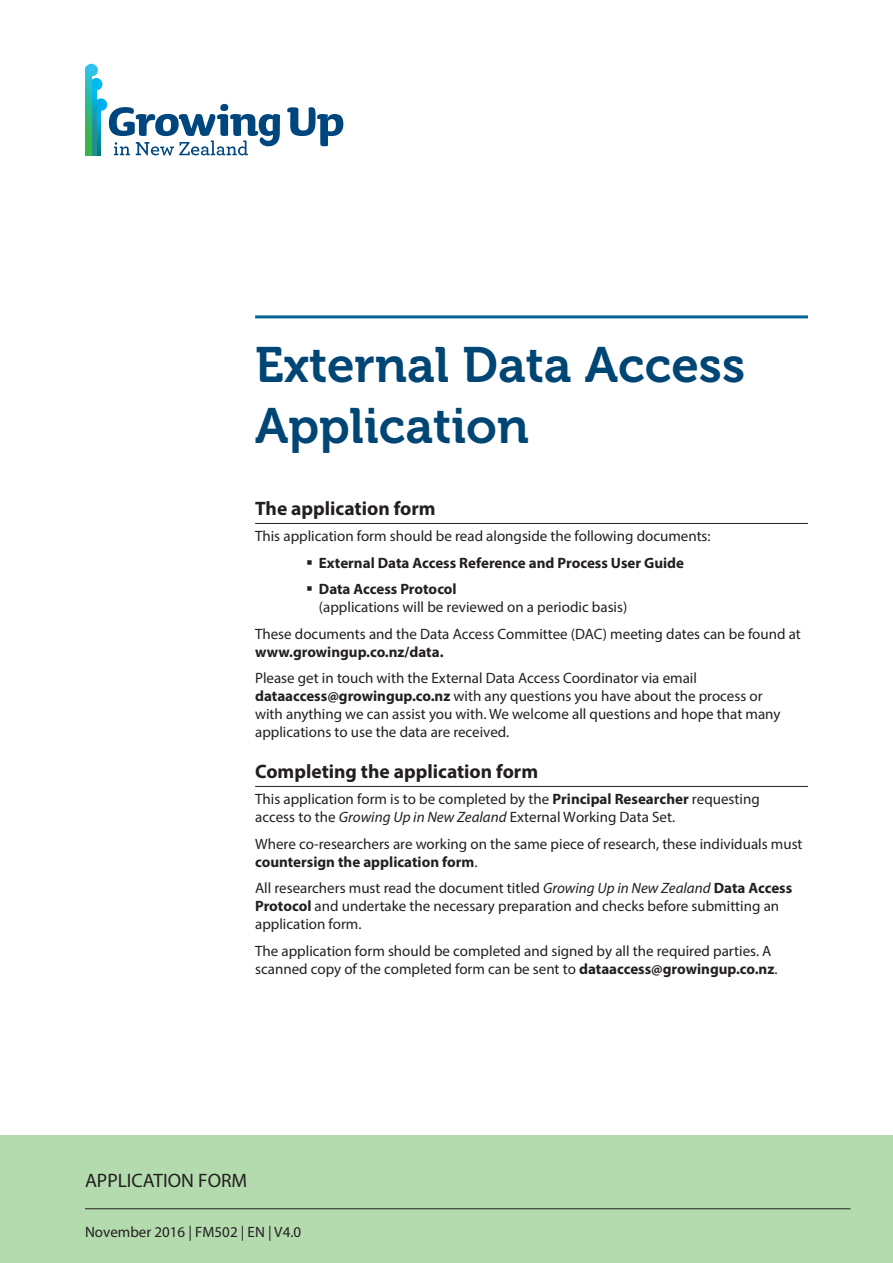
<style>
.page{position:relative;width:893px;height:1263px;background:#fff}
.page>*{position:absolute;margin:0;border:0;box-sizing:border-box;transform-origin:0 0}
.t1{font:49.5px/61.2px "Museo 700";color:#004675}
.t2{font:700 19.5px "Myriad Pro";color:#231f20}
.t3{font:19.5px "Myriad Pro";color:#231f20}
.t4{font:15px/18px "Myriad Pro";color:#231f20}
.t5{font:700 15px/26.5px "Myriad Pro";color:#231f20}
.s1{font-weight:700}
.s2{font-style:italic}
</style>
<div class="page">
<div style="left:95px;top:98px;width:12px;height:13px;background:#00aeef;border-radius:6px"></div>
<div style="left:90px;top:78px;width:12px;height:12px;background:#00baf1;border-radius:6px"></div>
<svg style="left:85px;top:64px;width:16px;height:92px"></svg>
<svg style="left:287px;top:107px;width:56px;height:39px"></svg>
<svg style="left:109px;top:104px;width:171px;height:52px"></svg>
<div style="left:0;top:1135px;width:893px;height:128px;background:#b4dbae"></div>
<hr style="left:85px;top:1208px;width:765px;height:1px;background:#231f20">
<hr style="left:255px;top:315px;width:553px;height:3px;background:#016495">
<hr style="left:255px;top:523px;width:553px;height:1px;background:#231f20">
<hr style="left:255px;top:786px;width:553px;height:1px;background:#231f20">
<h1 class="t1" style="left:255px;top:335px;width:492px">External Data Access<br>Application</h1>
<h2 class="t2" style="left:255px;top:495px;width:182px">The application form</h2>
<p class="t4" style="left:255px;top:527px;width:457px">This application form should be read alongside the following documents:</p>
<p class="t5" style="left:319px;top:549px;width:367px">External Data Access Reference and Process User Guide<br>Data Access Protocol</p>
<p class="t4" style="left:255px;top:594px;width:547px;line-height:26.5px;text-indent:64px">(applications will be reviewed on a periodic basis)<br>These documents and the Data Access Committee (DAC) meeting dates can be found at</p>
<p class="t5" style="left:255px;top:638px;width:190px">www.growingup.co.nz/data.</p>
<p class="t4" style="left:255px;top:669px;width:527px">Please get in touch with the External Data Access Coordinator via email <span class="s1">dataaccess@growingup.co.nz</span> with any questions you have about the process or with anything we can assist you with. We welcome all questions and hope that many applications to use the data are received.</p>
<h2 class="t2" style="left:255px;top:758px;width:284px">Completing the application form</h2>
<p class="t4" style="left:255px;top:790px;width:506px">This application form is to be completed by the <span class="s1">Principal Researcher</span> requesting access to the <span class="s2">Growing Up in New Zealand</span> External Working Data Set.</p>
<p class="t4" style="left:255px;top:834px;width:549px">Where co-researchers are working on the same piece of research, these individuals must <span class="s1">countersign the application form</span>.</p>
<p class="t4" style="left:255px;top:879px;width:539px">All researchers must read the document titled <span class="s2">Growing Up in New Zealand</span> <span class="s1">Data Access<br>Protocol</span> and undertake the necessary preparation and checks before submitting an application form.</p>
<p class="t4" style="left:255px;top:941px;width:524px">The application form should be completed and signed by all the required parties. A scanned copy of the completed form can be sent to <span class="s1">dataaccess@growingup.co.nz</span>.</p>
<h2 class="t3" style="left:85px;top:1168px;width:164px">APPLICATION FORM</h2>
<p class="t4" style="left:85px;top:1222px;width:218px">November 2016 | FM502 | EN | V4.0</p>
</div>
